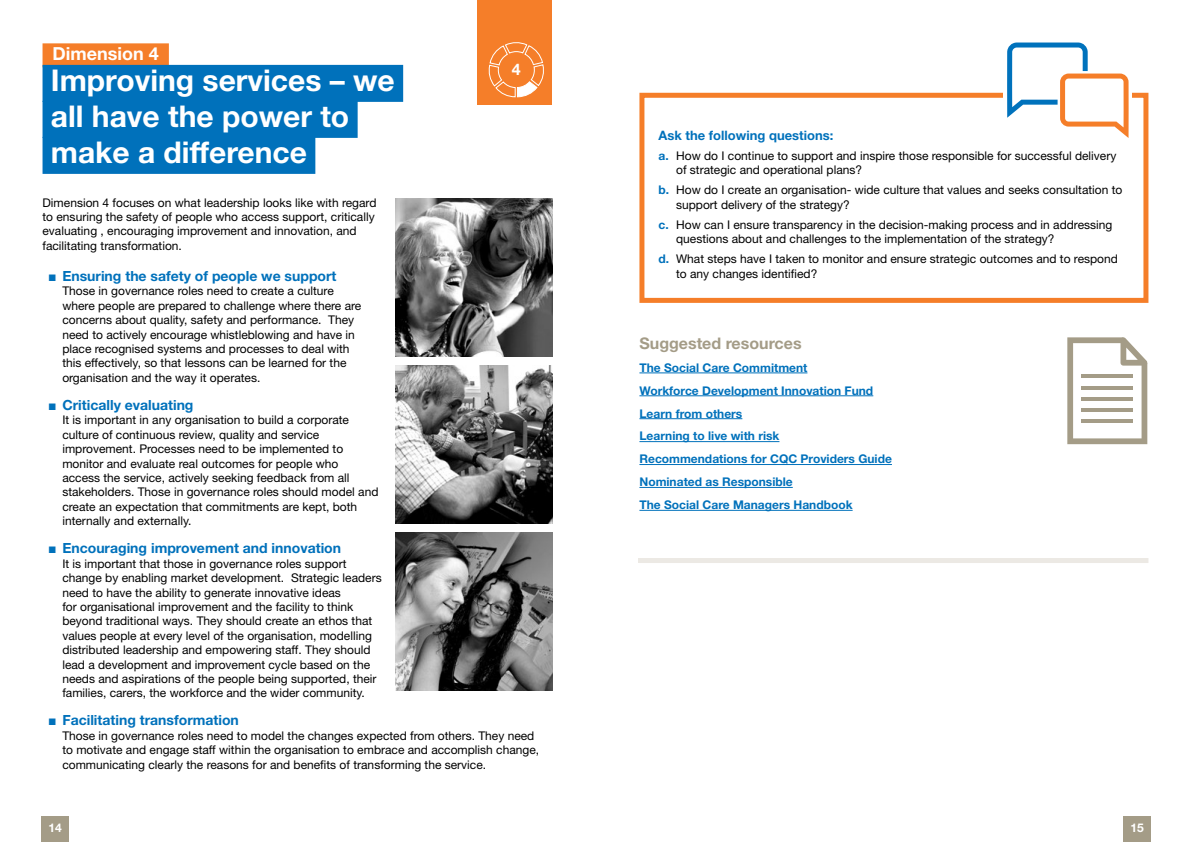
<style>
.page{position:relative;width:1191px;height:842px;background:#fff}
.page>*{position:absolute;margin:0;border:0;box-sizing:border-box;transform-origin:0 0}
.t1{font:700 30px/36px "Helvetica Neue LT Std";color:#fff}
.t2{font:700 18px "Helvetica Neue LT Std";color:#fff}
.t3{font:700 16px "Helvetica Neue LT Std";color:#a49c87}
.t4{font:700 16px "Helvetica Neue LT Std";color:#fff}
.t5{font:700 14px "Helvetica Neue LT Std";color:#0071bb}
.t6{font:700 13px "Helvetica Neue LT Std";color:#0071bb}
.t7{font:12px/14.4px "Helvetica Neue LT Std";color:#000}
.t8{font:700 12px/22.9px "Helvetica Neue LT Std";color:#0071bb}
.t9{font:700 12px "Helvetica Neue LT Std";color:#fff}
.s1{font-family:"Arial";font-weight:400}
.s2{font-weight:700;color:#0071bb}
</style>
<div class="page">
<div style="left:42px;top:815px;width:27px;height:27px;background:#a49c87"></div>
<div style="left:1123px;top:815px;width:27px;height:27px;background:#a49c87"></div>
<div style="left:43px;top:43px;width:126px;height:24px;background:#f57e29"></div>
<div style="left:43px;top:65px;width:360px;height:37px;background:#0071bb"></div>
<div style="left:43px;top:101px;width:315px;height:37px;background:#0071bb"></div>
<div style="left:43px;top:137px;width:272px;height:37px;background:#0071bb"></div>
<div style="left:639px;top:93px;width:509px;height:210px;border:5px solid #f57e29"></div>
<svg style="left:1003px;top:86px;width:128px;height:14px"></svg>
<svg style="left:1007px;top:43px;width:121px;height:95px"></svg>
<hr style="left:639px;top:373px;width:168px;height:1px;background:#0071bb">
<hr style="left:639px;top:395px;width:234px;height:1px;background:#0071bb">
<hr style="left:639px;top:418px;width:103px;height:1px;background:#0071bb">
<hr style="left:639px;top:441px;width:140px;height:1px;background:#0071bb">
<hr style="left:639px;top:464px;width:253px;height:1px;background:#0071bb">
<hr style="left:639px;top:487px;width:153px;height:1px;background:#0071bb">
<hr style="left:639px;top:510px;width:213px;height:1px;background:#0071bb">
<div style="left:638px;top:558px;width:510px;height:5px;background:#ece9e4"></div>
<img style="left:395px;top:532px;width:158px;height:158px">
<img style="left:395px;top:365px;width:158px;height:158px">
<img style="left:395px;top:198px;width:158px;height:158px">
<svg style="left:1067px;top:337px;width:80px;height:107px"></svg>
<hr style="left:1081px;top:375px;width:51px;height:3px;background:#a49c87">
<hr style="left:1081px;top:397px;width:51px;height:3px;background:#a49c87">
<hr style="left:1081px;top:386px;width:51px;height:3px;background:#a49c87">
<hr style="left:1081px;top:408px;width:51px;height:4px;background:#a49c87">
<hr style="left:1081px;top:419px;width:51px;height:4px;background:#a49c87">
<div style="left:477px;top:0;width:75px;height:104px;background:#f57e29"></div>
<svg style="left:488px;top:42px;width:56px;height:56px"></svg>
<h2 class="t2" style="left:53px;top:43px;width:108px">Dimension 4</h2>
<h1 class="t1" style="left:51px;top:62px;width:345px">Improving services – we all have the power to make a difference</h1>
<p class="t7" style="left:43px;top:195px;width:335px">Dimension 4 focuses on what leadership looks like with regard to ensuring the safety of people who access support, critically evaluating , encouraging improvement and innovation, and facilitating transformation.</p>
<p class="t5" style="left:48px;top:267px;width:290px"><span class="s1">■</span> Ensuring the safety of people we support</p>
<p class="t7" style="left:62px;top:284px;width:300px">Those in governance roles need to create a culture where people are prepared to challenge where there are concerns about quality, safety and performance. They need to actively encourage whistleblowing and have in place recognised systems and processes to deal with this effectively, so that lessons can be learned for the organisation and the way it operates.</p>
<p class="t5" style="left:48px;top:396px;width:147px"><span class="s1">■</span> Critically evaluating</p>
<p class="t7" style="left:62px;top:413px;width:318px">It is important in any organisation to build a corporate culture of continuous review, quality and service improvement. Processes need to be implemented to monitor and evaluate real outcomes for people who access the service, actively seeking feedback from all stakeholders. Those in governance roles should model and create an expectation that commitments are kept, both internally and externally.</p>
<p class="t5" style="left:48px;top:540px;width:294px"><span class="s1">■</span> Encouraging improvement and innovation</p>
<p class="t7" style="left:62px;top:556px;width:321px">It is important that those in governance roles support change by enabling market development. Strategic leaders need to have the ability to generate innovative ideas<br>for organisational improvement and the facility to think beyond traditional ways. They should create an ethos that values people at every level of the organisation, modelling distributed leadership and empowering staff. They should lead a development and improvement cycle based on the needs and aspirations of the people being supported, their families, carers, the workforce and the wider community.</p>
<p class="t5" style="left:48px;top:712px;width:192px"><span class="s1">■</span> Facilitating transformation</p>
<p class="t7" style="left:62px;top:728px;width:478px">Those in governance roles need to model the changes expected from others. They need to motivate and engage staff within the organisation to embrace and accomplish change, communicating clearly the reasons for and benefits of transforming the service.</p>
<h3 class="t4" style="left:512px;top:59px;width:10px">4</h3>
<p class="t6" style="left:658px;top:127px;width:176px">Ask the following questions:</p>
<p class="t7" style="left:676px;top:148px;width:442px;text-indent:-18px"><span class="s2">a.</span> How do I continue to support and inspire those responsible for successful delivery of strategic and operational plans?</p>
<p class="t7" style="left:676px;top:183px;width:448px;text-indent:-18px"><span class="s2">b.</span> How do I create an organisation- wide culture that values and seeks consultation to support delivery of the strategy?</p>
<p class="t7" style="left:676px;top:217px;width:438px;text-indent:-18px"><span class="s2">c.</span> How can I ensure transparency in the decision-making process and in addressing questions about and challenges to the implementation of the strategy?</p>
<p class="t7" style="left:676px;top:252px;width:443px;text-indent:-18px"><span class="s2">d.</span> What steps have I taken to monitor and ensure strategic outcomes and to respond to any changes identified?</p>
<h3 class="t3" style="left:639px;top:333px;width:164px">Suggested resources</h3>
<p class="t8" style="left:639px;top:356px;width:254px">The Social Care Commitment<br>Workforce Development Innovation Fund<br>Learn from others<br>Learning to live with risk<br>Recommendations for CQC Providers Guide<br>Nominated as Responsible<br>The Social Care Managers Handbook</p>
<p class="t9" style="left:49px;top:820px;width:15px">14</p>
<p class="t9" style="left:1130px;top:820px;width:15px">15</p>
</div>
